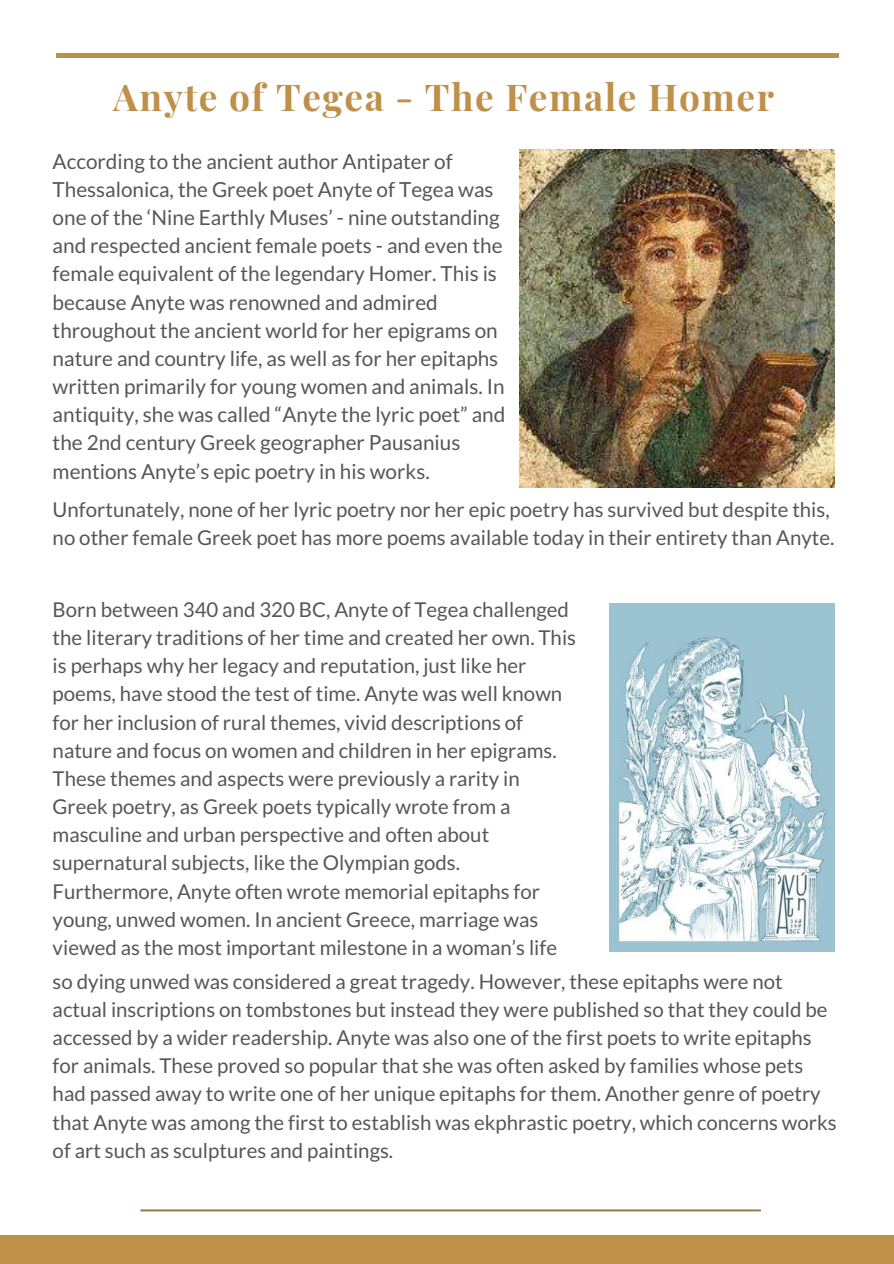
<style>
.page{position:relative;width:894px;height:1264px;background:#fff}
.page>*{position:absolute;margin:0;border:0;box-sizing:border-box;transform-origin:0 0}
.t1{font:700 37.05px "Playfair Display";letter-spacing:.04em;color:#bf904a}
.t2{font:20.7px/28.2px "Lato";color:#565656}
.t3{font:20.4px/28.2px "Lato";color:#565656}
</style>
<div class="page">
<div style="left:0;top:1235px;width:893px;height:28px;background:#bf904a"></div>
<hr style="left:56px;top:53px;width:782px;height:4px;background:#bf904a">
<svg style="left:140px;top:1209px;width:620px;height:2px"></svg>
<img style="left:519px;top:149px;width:314px;height:338px">
<img style="left:609px;top:603px;width:225px;height:348px">
<h1 class="t1" style="left:113px;top:71px;width:662px">Anyte of Tegea - The Female Homer</h1>
<p class="t2" style="left:53px;top:147px;width:454px">According to the ancient author Antipater of Thessalonica, the Greek poet Anyte of Tegea was one of the ‘Nine Earthly Muses’ - nine outstanding and respected ancient female poets - and even the female equivalent of the legendary Homer. This is because Anyte was renowned and admired throughout the ancient world for her epigrams on nature and country life, as well as for her epitaphs written primarily for young women and animals. In antiquity, she was called “Anyte the lyric poet” and the 2nd century Greek geographer Pausanius mentions Anyte’s epic poetry in his works.</p>
<p class="t3" style="left:53px;top:495px;width:783px">Unfortunately, none of her lyric poetry nor her epic poetry has survived but despite this, no other female Greek poet has more poems available today in their entirety than Anyte.</p>
<p class="t3" style="left:53px;top:595px;width:525px">Born between 340 and 320 BC, Anyte of Tegea challenged the literary traditions of her time and created her own. This is perhaps why her legacy and reputation, just like her poems, have stood the test of time. Anyte was well known for her inclusion of rural themes, vivid descriptions of nature and focus on women and children in her epigrams.<br>These themes and aspects were previously a rarity in Greek poetry, as Greek poets typically wrote from a masculine and urban perspective and often about supernatural subjects, like the Olympian gods.<br>Furthermore, Anyte often wrote memorial epitaphs for young, unwed women. In ancient Greece, marriage was viewed as the most important milestone in a woman’s life</p>
<p class="t3" style="left:53px;top:966px;width:785px">so dying unwed was considered a great tragedy. However, these epitaphs were not actual inscriptions on tombstones but instead they were published so that they could be accessed by a wider readership. Anyte was also one of the first poets to write epitaphs for animals. These proved so popular that she was often asked by families whose pets had passed away to write one of her unique epitaphs for them. Another genre of poetry that Anyte was among the first to establish was ekphrastic poetry, which concerns works of art such as sculptures and paintings.</p>
</div>
